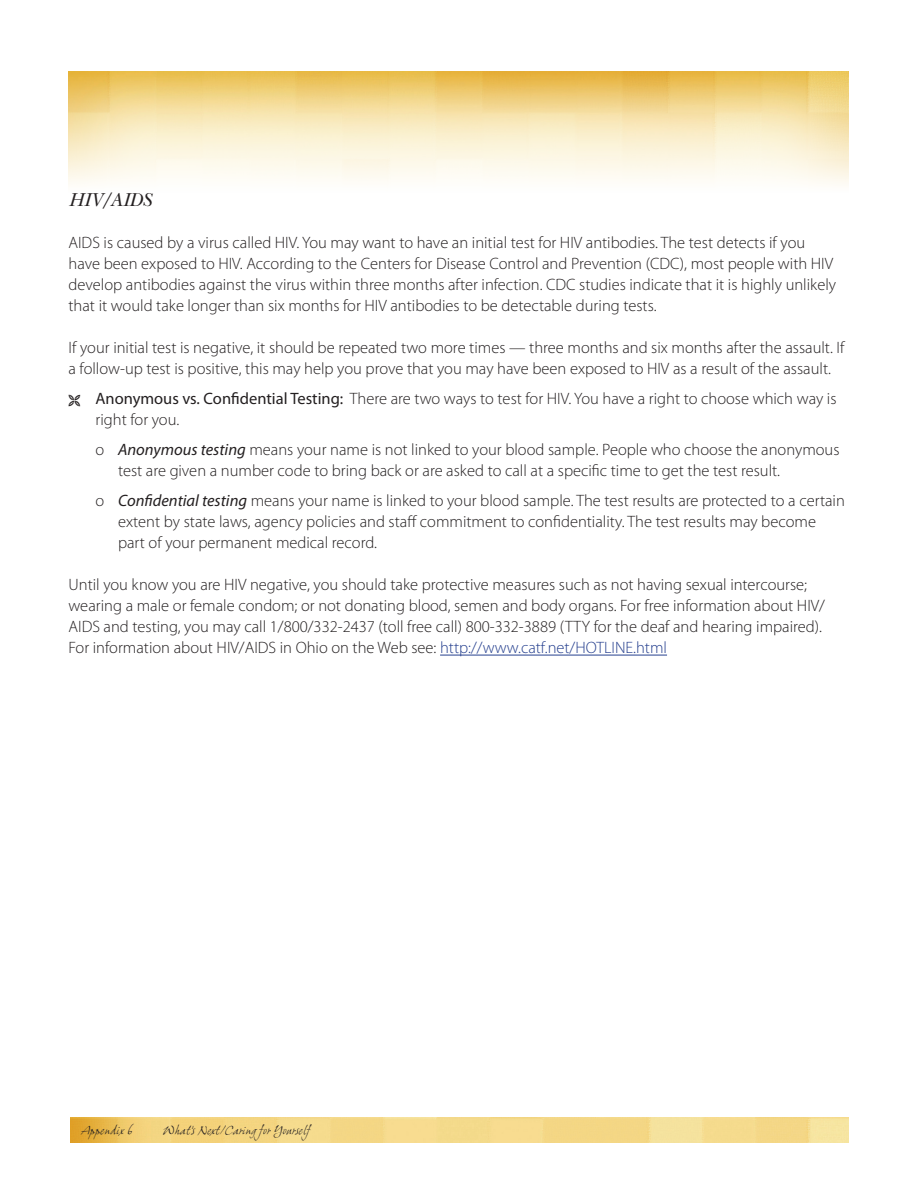
<style>
.page{position:relative;width:918px;height:1188px;background:#fff}
.page>*{position:absolute;margin:0;border:0;box-sizing:border-box;transform-origin:0 0}
.t1{font:italic 19.5px "New Baskerville";color:#231f20}
.t2{font:300 16.5px/21px "Myriad Pro";color:#231f20}
.t3{font:italic 12px "Grimshaw Hand ITC";color:#231f20}
.s1{font-weight:400}
.s2{font-weight:400;font-style:italic}
.s3{color:#253f8e}
</style>
<div class="page">
<img style="left:70px;top:1118px;width:779px;height:25px">
<img style="left:69px;top:71px;width:780px;height:113px">
<hr style="left:440px;top:655px;width:227px;height:1px;background:#253f8e">
<p class="t1" style="left:69px;top:189px;width:85px">HIV/AIDS</p>
<p class="t2" style="left:69px;top:232px;width:769px">AIDS is caused by a virus called HIV. You may want to have an initial test for HIV antibodies. The test detects if you have been exposed to HIV. According to the Centers for Disease Control and Prevention (CDC), most people with HIV develop antibodies against the virus within three months after infection. CDC studies indicate that it is highly unlikely that it would take longer than six months for HIV antibodies to be detectable during tests.</p>
<p class="t2" style="left:69px;top:337px;width:778px">If your initial test is negative, it should be repeated two more times — three months and six months after the assault. If a follow-up test is positive, this may help you prove that you may have been exposed to HIV as a result of the assault.</p>
<p class="t2" style="left:96px;top:388px;width:743px"><span class="s1">Anonymous vs. Confidential Testing:</span> There are two ways to test for HIV. You have a right to choose which way is right for you.</p>
<p class="t2" style="left:118px;top:439px;width:723px;text-indent:-23px">o <span class="s2">Anonymous testing</span> means your name is not linked to your blood sample. People who choose the anonymous test are given a number code to bring back or are asked to call at a specific time to get the test result.</p>
<p class="t2" style="left:118px;top:490px;width:728px;text-indent:-23px">o <span class="s2">Confidential testing</span> means your name is linked to your blood sample. The test results are protected to a certain extent by state laws, agency policies and staff commitment to confidentiality. The test results may become part of your permanent medical record.</p>
<p class="t2" style="left:69px;top:574px;width:758px">Until you know you are HIV negative, you should take protective measures such as not having sexual intercourse; wearing a male or female condom; or not donating blood, semen and body organs. For free information about HIV/ AIDS and testing, you may call 1/800/332-2437 (toll free call) 800-332-3889 (TTY for the deaf and hearing impaired).<br>For information about HIV/AIDS in Ohio on the Web see: <span class="s3">http://www.catf.net/HOTLINE.html</span></p>
<p class="t3" style="left:82px;top:1122px;width:52px">Appendix 6</p>
<p class="t3" style="left:163px;top:1122px;width:155px">What’s Next/Caring for Yourself</p>
</div>
